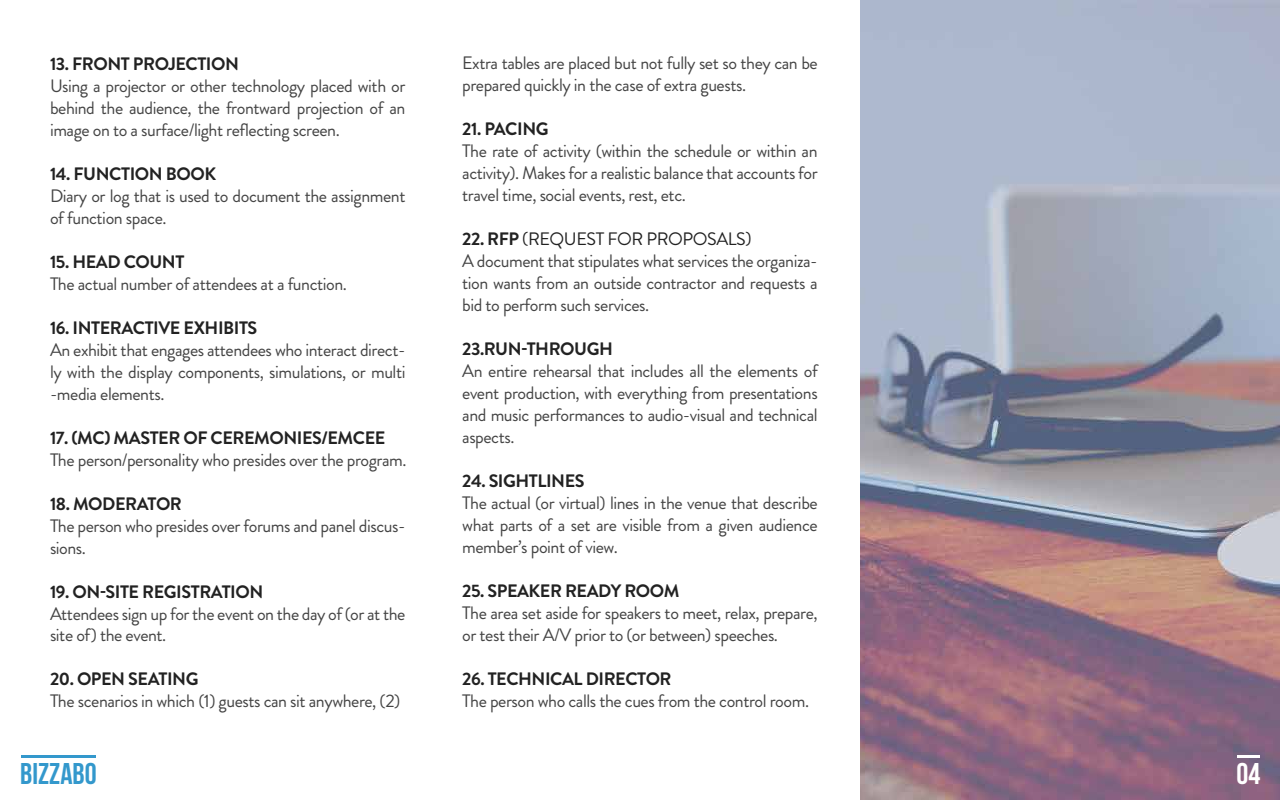
<style>
.page{position:relative;width:1280px;height:800px;background:#fff}
.page>*{position:absolute;margin:0;border:0;box-sizing:border-box;transform-origin:0 0}
.t1{font:700 30px "Bebas Neue";color:#3398cc}
.t2{font:700 30px "Bebas Neue";color:#fff}
.t3{font:18px/22px "Brandon Grotesque";letter-spacing:-.025em;color:#444}
.t4{font:700 18px "Brandon Grotesque";letter-spacing:-.025em;color:#222}
.s1{font-weight:700;color:#222}
.s2{color:#222}
</style>
<div class="page">
<img style="left:860px;top:0;width:420px;height:800px">
<hr style="left:1237px;top:755px;width:23px;height:3px;background:#fff">
<hr style="left:21px;top:755px;width:75px;height:3px;background:#3398cc">
<p class="t4" style="left:50px;top:51px;width:191px">13. FRONT PROJECTION</p>
<p class="t3" style="left:50px;top:75px;width:357px;text-align:justify">Using a projector or other technology placed with or behind the audience, the frontward projection of an image on to a surface/light reflecting screen.</p>
<p class="t4" style="left:50px;top:161px;width:168px">14. FUNCTION BOOK</p>
<p class="t3" style="left:50px;top:185px;width:357px">Diary or log that is used to document the assignment of function space.</p>
<p class="t4" style="left:50px;top:249px;width:136px">15. HEAD COUNT</p>
<p class="t3" style="left:50px;top:273px;width:299px">The actual number of attendees at a function.</p>
<p class="t4" style="left:50px;top:315px;width:209px">16. INTERACTIVE EXHIBITS</p>
<p class="t3" style="left:50px;top:339px;width:357px;text-align:justify">An exhibit that engages attendees who interact direct&shy;ly with the display components, simulations, or multi -media elements.</p>
<p class="t4" style="left:50px;top:425px;width:337px">17. (MC) MASTER OF CEREMONIES/EMCEE</p>
<p class="t3" style="left:50px;top:449px;width:358px">The person/personality who presides over the program.</p>
<p class="t4" style="left:50px;top:491px;width:133px">18. MODERATOR</p>
<p class="t3" style="left:50px;top:515px;width:357px">The person who presides over forums and panel discus&shy;sions.</p>
<p class="t4" style="left:50px;top:579px;width:215px">19. ON-SITE REGISTRATION</p>
<p class="t3" style="left:50px;top:603px;width:357px">Attendees sign up for the event on the day of (or at the site of) the event.</p>
<p class="t4" style="left:50px;top:667px;width:150px">20. OPEN SEATING</p>
<p class="t3" style="left:50px;top:691px;width:352px">The scenarios in which (1) guests can sit anywhere, (2)</p>
<p class="t3" style="left:462px;top:53px;width:357px">Extra tables are placed but not fully set so they can be prepared quickly in the case of extra guests.</p>
<p class="t4" style="left:462px;top:117px;width:88px">21. PACING</p>
<p class="t3" style="left:462px;top:141px;width:357px;text-align:justify">The rate of activity (within the schedule or within an activity). Makes for a realistic balance that accounts for travel time, social events, rest, etc.</p>
<p class="t3" style="left:462px;top:229px;width:357px"><span class="s1">22. RFP</span> <span class="s2">(REQUEST FOR PROPOSALS)<br></span>A document that stipulates what services the organiza&shy;tion wants from an outside contractor and requests a bid to perform such services.</p>
<p class="t4" style="left:462px;top:337px;width:152px">23.RUN-THROUGH</p>
<p class="t3" style="left:462px;top:361px;width:357px;text-align:justify">An entire rehearsal that includes all the elements of event production, with everything from presentations and music performances to audio-visual and technical aspects.</p>
<p class="t4" style="left:462px;top:469px;width:124px">24. SIGHTLINES</p>
<p class="t3" style="left:462px;top:492px;width:357px;text-align:justify">The actual (or virtual) lines in the venue that describe what parts of a set are visible from a given audience member’s point of view.</p>
<p class="t4" style="left:462px;top:579px;width:219px">25. SPEAKER READY ROOM</p>
<p class="t3" style="left:462px;top:602px;width:357px">The area set aside for speakers to meet, relax, prepare, or test their A/V prior to (or between) speeches.</p>
<p class="t4" style="left:462px;top:667px;width:211px">26. TECHNICAL DIRECTOR</p>
<p class="t3" style="left:462px;top:690px;width:348px">The person who calls the cues from the control room.</p>
<h1 class="t1" style="left:20px;top:757px;width:78px">BIZZABO</h1>
<h1 class="t2" style="left:1237px;top:757px;width:25px">04</h1>
</div>
